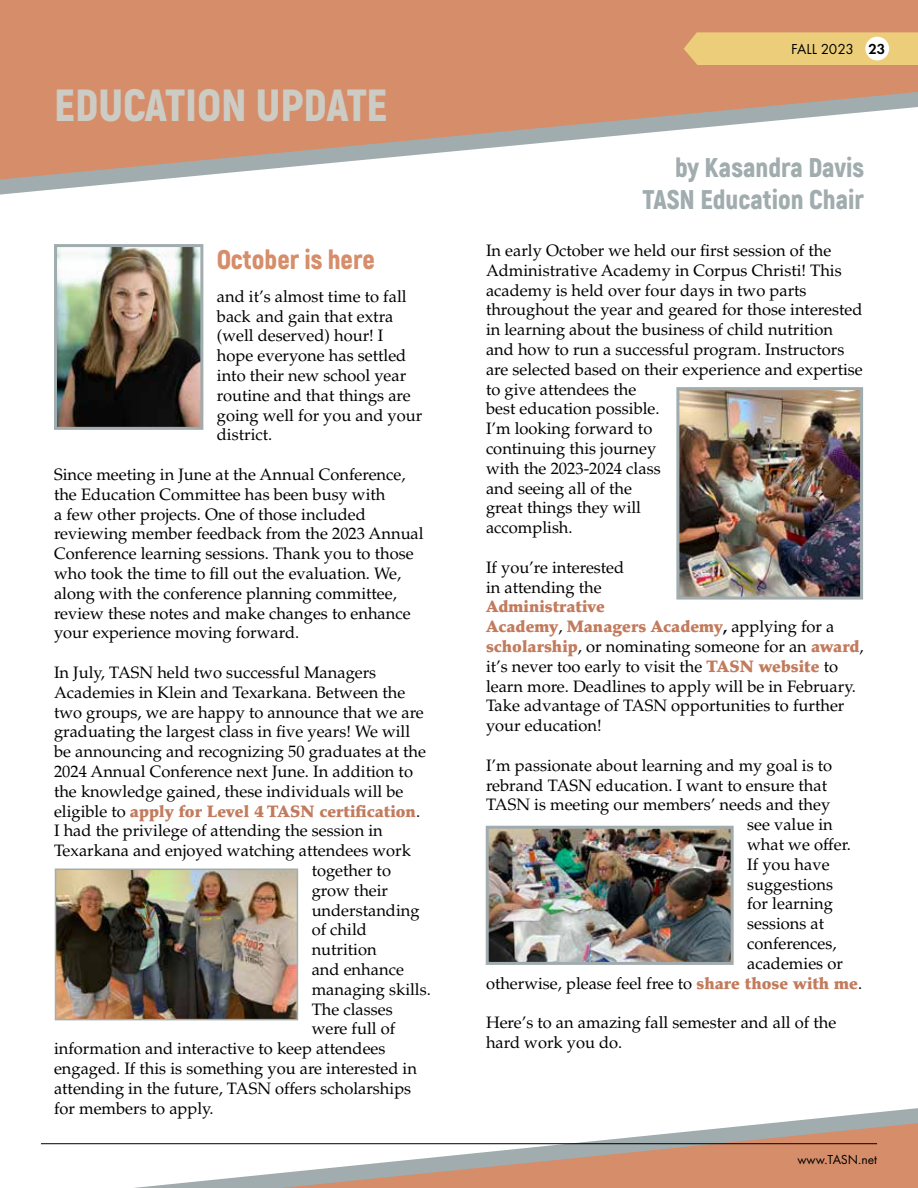
<style>
.page{position:relative;width:918px;height:1188px;background:#fff}
.page>*{position:absolute;margin:0;border:0;box-sizing:border-box;transform-origin:0 0}
.t1{font:900 45px "Akrobat";letter-spacing:-.01em;color:#ccccc4}
.t2{font:900 27px/32.4px "Akrobat";color:#a1acae;text-align:right}
.t3{font:900 27px "Akrobat";color:#d68d6a}
.t4{font:16.5px/19.8px "Palatino LT Std";color:#000}
.t5{font:900 16.5px "Palatino LT Std";color:#c27b5d}
.t6{font:15px "Futura PT";letter-spacing:-.015em;color:#000}
.t7{font:13.5px "Futura PT";color:#000}
.s1{font-weight:400;color:#000}
.s2{font-weight:600}
.s3{font-weight:900;color:#c27b5d}
.s4{font-weight:700}
</style>
<div class="page">
<svg style="left:0;top:0;width:918px;height:195px"></svg>
<img style="left:490px;top:830px;width:240px;height:131px">
<div style="left:486px;top:826px;width:248px;height:139px;border:3px solid #a1acae"></div>
<img style="left:58px;top:872px;width:237px;height:145px">
<div style="left:55px;top:869px;width:243px;height:151px;border:2px solid #a1acae"></div>
<img style="left:680px;top:391px;width:179px;height:205px">
<div style="left:676px;top:387px;width:187px;height:213px;border:3px solid #a1acae"></div>
<img style="left:58px;top:248px;width:141px;height:178px">
<div style="left:54px;top:244px;width:149px;height:186px;border:3px solid #a1acae"></div>
<svg style="left:125px;top:1108px;width:793px;height:80px"></svg>
<div style="left:684px;top:32px;width:234px;height:33px;background:#ecce7a"></div>
<div style="left:865px;top:37px;width:24px;height:23px;background:#fff;border-radius:50%"></div>
<hr style="left:41px;top:1143px;width:836px;height:1px;background:#000">
<h1 class="t1" style="left:54px;top:76px;width:335px">EDUCATION UPDATE</h1>
<h2 class="t3" style="left:217px;top:243px;width:159px">October is here</h2>
<p class="t4" style="left:217px;top:287px;width:207px">and it’s almost time to fall back and gain that extra (well deserved) hour! I hope everyone has settled into their new school year routine and that things are going well for you and your district.</p>
<p class="t4" style="left:54px;top:465px;width:371px">Since meeting in June at the Annual Conference, the Education Committee has been busy with<br>a few other projects. One of those included reviewing member feedback from the 2023 Annual Conference learning sessions. Thank you to those who took the time to fill out the evaluation. We, along with the conference planning committee, review these notes and make changes to enhance your experience moving forward.</p>
<p class="t4" style="left:54px;top:663px;width:324px">In July, TASN held two successful Managers</p>
<p class="t4" style="left:54px;top:683px;width:353px">Academies in Klein and Texarkana. Between the</p>
<p class="t4" style="left:54px;top:702px;width:371px">two groups, we are happy to announce that we are</p>
<p class="t4" style="left:54px;top:722px;width:358px">graduating the largest class in five years! We will</p>
<p class="t4" style="left:54px;top:742px;width:374px">be announcing and recognizing 50 graduates at the</p>
<p class="t4" style="left:54px;top:762px;width:361px">2024 Annual Conference next June. In addition to</p>
<p class="t4" style="left:54px;top:782px;width:351px">the knowledge gained, these individuals will be</p>
<p class="t5" style="left:54px;top:801px;width:368px"><span class="s1">eligible to</span> apply for Level 4 TASN certification<span class="s1">.</span></p>
<p class="t4" style="left:54px;top:821px;width:330px">I had the privilege of attending the session in</p>
<p class="t4" style="left:54px;top:841px;width:358px">Texarkana and enjoyed watching attendees work</p>
<p class="t4" style="left:312px;top:861px;width:81px">together to</p>
<p class="t4" style="left:312px;top:881px;width:78px">grow their</p>
<p class="t4" style="left:312px;top:900px;width:109px">understanding</p>
<p class="t4" style="left:312px;top:920px;width:57px">of child</p>
<p class="t4" style="left:312px;top:940px;width:67px">nutrition</p>
<p class="t4" style="left:312px;top:960px;width:94px">and enhance</p>
<p class="t4" style="left:312px;top:980px;width:121px">managing skills.</p>
<p class="t4" style="left:312px;top:999px;width:83px">The classes</p>
<p class="t4" style="left:312px;top:1019px;width:85px">were full of</p>
<p class="t4" style="left:54px;top:1039px;width:333px">information and interactive to keep attendees</p>
<p class="t4" style="left:54px;top:1059px;width:364px">engaged. If this is something you are interested in</p>
<p class="t4" style="left:54px;top:1079px;width:359px">attending in the future, TASN offers scholarships</p>
<p class="t4" style="left:54px;top:1098px;width:161px">for members to apply.</p>
<p class="t6" style="left:791px;top:40px;width:96px">FALL 2023 <span class="s2">23</span></p>
<h2 class="t2" style="left:643px;top:151px;width:223px">by Kasandra Davis<br>TASN Education Chair</h2>
<p class="t4" style="left:486px;top:241px;width:378px">In early October we held our first session of the Administrative Academy in Corpus Christi! This academy is held over four days in two parts throughout the year and geared for those interested in learning about the business of child nutrition and how to run a successful program. Instructors are selected based on their experience and expertise to give attendees the<br>best education possible.<br>I’m looking forward to<br>continuing this journey<br>with the 2023-2024 class<br>and seeing all of the<br>great things they will<br>accomplish.</p>
<p class="t4" style="left:486px;top:558px;width:140px">If you’re interested in attending the</p>
<p class="t4" style="left:486px;top:597px;width:379px"><span class="s3">Administrative<br>Academy</span>, <span class="s3">Managers Academy</span><span class="s4">,</span> applying for a <span class="s3">scholarship</span>, or nominating someone for an <span class="s3">award</span>, it’s never too early to visit the <span class="s3">TASN website</span> to learn more. Deadlines to apply will be in February.<br>Take advantage of TASN opportunities to further your education!</p>
<p class="t4" style="left:486px;top:756px;width:348px">I’m passionate about learning and my goal is to</p>
<p class="t4" style="left:486px;top:775px;width:343px">rebrand TASN education. I want to ensure that</p>
<p class="t4" style="left:486px;top:795px;width:346px">TASN is meeting our members’ needs and they</p>
<p class="t4" style="left:747px;top:815px;width:87px">see value in</p>
<p class="t4" style="left:747px;top:835px;width:105px">what we offer.</p>
<p class="t4" style="left:747px;top:855px;width:84px">If you have</p>
<p class="t4" style="left:747px;top:874px;width:87px">suggestions</p>
<p class="t4" style="left:747px;top:894px;width:87px">for learning</p>
<p class="t4" style="left:747px;top:914px;width:79px">sessions at</p>
<p class="t4" style="left:747px;top:934px;width:91px">conferences,</p>
<p class="t4" style="left:747px;top:954px;width:97px">academies or</p>
<p class="t4" style="left:486px;top:973px;width:378px">otherwise, please feel free to <span class="s3">share those with me</span>.</p>
<p class="t4" style="left:486px;top:1013px;width:352px">Here’s to an amazing fall semester and all of the hard work you do.</p>
<p class="t7" style="left:797px;top:1151px;width:81px">www.TASN.net</p>
</div>
